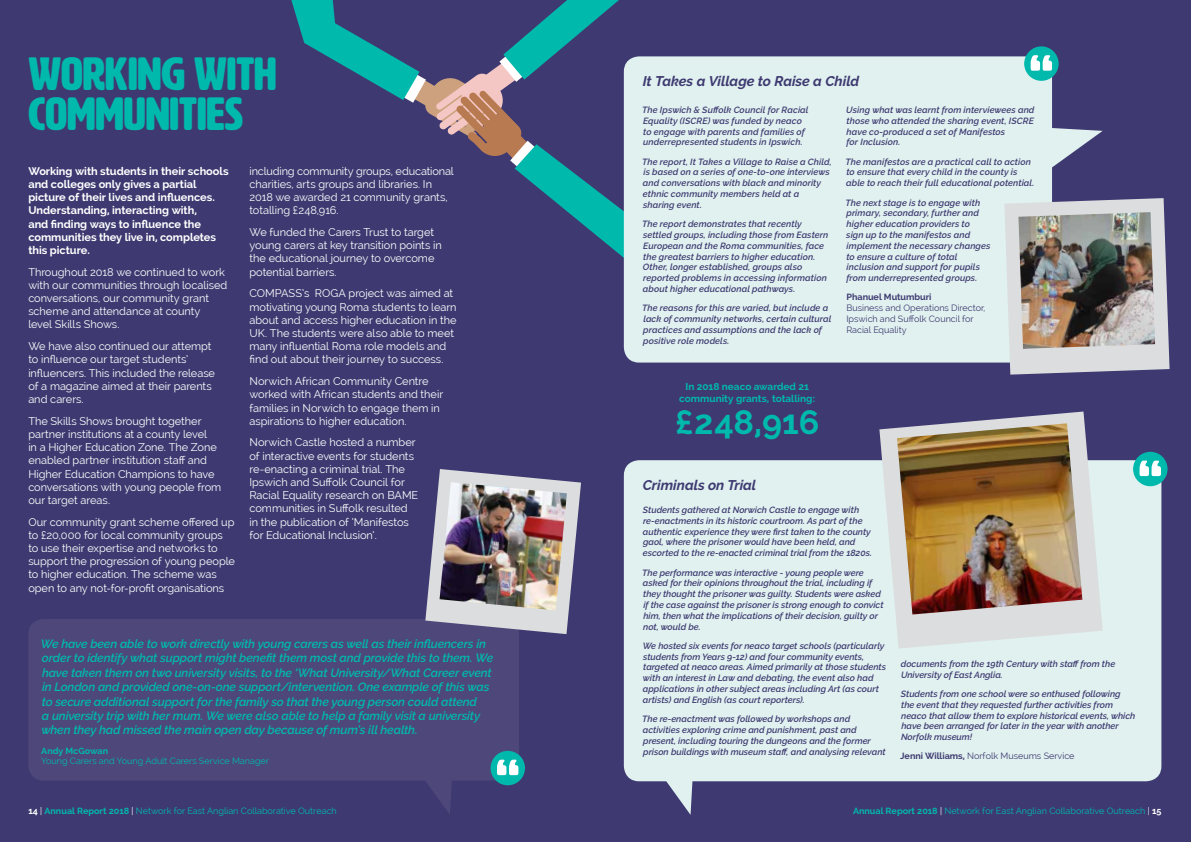
<style>
.page{position:relative;width:1191px;height:842px;background:#3e3a71}
.page>*{position:absolute;margin:0;border:0;box-sizing:border-box;transform-origin:0 0}
.t1{font:46px/40.4px "HWT Artz";color:#00b9ad}
.t2{font:700 34px "Raleway";color:#00b9ad}
.t3{font:italic 700 14px "Raleway";color:#3e3a71}
.t4{font:italic 600 12px/14.4px "Raleway";letter-spacing:-.01em;color:#00b9ad}
.t5{font:11px/13.2px "Raleway";letter-spacing:-.005em;color:#fff}
.t6{font:700 11px/13.2px "Raleway";letter-spacing:-.005em;color:#fff}
.t7{font:700 10px/11.8px "Raleway";color:#00b9ad;text-align:center}
.t8{font:italic 600 9px/10.8px "Raleway";color:#3e3a71}
.t9{font:9px "Raleway";color:#00b9ad}
.t10{font:9px/10.8px "Raleway";color:#3e3a71}
.t11{font:700 9px "Raleway";color:#3e3a71}
.t12{font:700 9px "Raleway";color:#00b9ad}
.s1{font-weight:700;color:#3e3a71}
.s2{color:#3e3a71}
.s3{font-weight:700}
.s4{color:#fff}
.s5{font-weight:700;color:#fff}
</style>
<div class="page">
<div style="left:624px;top:460px;width:537px;height:321px;background:#e0f1ef;border-radius:15px"></div>
<div style="left:28px;top:619px;width:491px;height:162px;background:#4e477a;border-radius:15px"></div>
<div style="left:490px;top:751px;width:35px;height:34px;background:#00b9ad;border-radius:50%"></div>
<svg style="left:497px;top:760px;width:21px;height:15px"></svg>
<svg style="left:426px;top:781px;width:26px;height:33px"></svg>
<div style="left:1133px;top:452px;width:34px;height:34px;background:#00b9ad;border-radius:50%"></div>
<svg style="left:1139px;top:461px;width:22px;height:15px"></svg>
<svg style="left:651px;top:781px;width:42px;height:34px"></svg>
<svg style="left:879px;top:411px;width:223px;height:237px;fill:#dcddde"></svg>
<img style="left:897px;top:423px;width:185px;height:191px">
<svg style="left:1052px;top:128px;width:50px;height:40px"></svg>
<div style="left:624px;top:56px;width:428px;height:307px;background:#e0f1ef;border-radius:15px"></div>
<svg style="left:291px;top:0;width:341px;height:265px"></svg>
<svg style="left:425px;top:469px;width:156px;height:165px"></svg>
<img style="left:439px;top:482px;width:128px;height:128px">
<div style="left:1024px;top:46px;width:34px;height:35px;background:#00b9ad;border-radius:50%"></div>
<svg style="left:1030px;top:55px;width:22px;height:16px"></svg>
<svg style="left:1004px;top:198px;width:165px;height:177px"></svg>
<img style="left:1018px;top:212px;width:137px;height:137px">
<h1 class="t1" style="left:29px;top:54px;width:250px">WORKING WITH<br>COMMUNITIES</h1>
<p class="t6" style="left:28px;top:164px;width:202px">Working with students in their schools and colleges only gives a partial picture of their lives and influences.<br>Understanding, interacting with,<br>and finding ways to influence the communities they live in, completes this picture.</p>
<p class="t5" style="left:28px;top:265px;width:200px">Throughout 2018 we continued to work with our communities through localised conversations, our community grant scheme and attendance at county<br>level Skills Shows.</p>
<p class="t5" style="left:28px;top:340px;width:188px">We have also continued our attempt to influence our target students’ influencers. This included the release of a magazine aimed at their parents and carers.</p>
<p class="t5" style="left:28px;top:414px;width:194px">The Skills Shows brought together partner institutions at a county level<br>in a Higher Education Zone. The Zone enabled partner institution staff and Higher Education Champions to have conversations with young people from our target areas.</p>
<p class="t5" style="left:28px;top:515px;width:208px">Our community grant scheme offered up to £20,000 for local community groups to use their expertise and networks to support the progression of young people to higher education. The scheme was open to any not-for-profit organisations</p>
<p class="t5" style="left:249px;top:164px;width:206px">including community groups, educational charities, arts groups and libraries. In 2018 we awarded 21 community grants, totalling £248,916.</p>
<p class="t5" style="left:249px;top:226px;width:194px">We funded the Carers Trust to target young carers at key transition points in the educational journey to overcome potential barriers.</p>
<p class="t5" style="left:249px;top:287px;width:208px">COMPASS’s ROGA project was aimed at motivating young Roma students to learn about and access higher education in the UK. The students were also able to meet many influential Roma role models and find out about their journey to success.</p>
<p class="t5" style="left:249px;top:375px;width:195px">Norwich African Community Centre worked with African students and their families in Norwich to engage them in aspirations to higher education.</p>
<p class="t5" style="left:249px;top:436px;width:170px">Norwich Castle hosted a number of interactive events for students re-enacting a criminal trial. The<br>Ipswich and Suffolk Council for<br>Racial Equality research on BAME communities in Suffolk resulted in the publication of ‘Manifestos for Educational Inclusion’.</p>
<p class="t4" style="left:41px;top:636px;width:454px">We have been able to work directly with young carers as well as their influencers in order to identify what support might benefit them most and provide this to them. We have taken them on two university visits, to the ‘What University/What Career event in London and provided one-on-one support/intervention. One example of this was to secure additional support for the family so that the young person could attend<br>a university trip with her mum. We were also able to help a family visit a university when they had missed the main open day because of mum’s ill health.</p>
<p class="t12" style="left:41px;top:745px;width:68px">Andy McGowan</p>
<p class="t9" style="left:41px;top:756px;width:229px">Young Carers and Young Adult Carers Service Manager</p>
<p class="t9" style="left:28px;top:805px;width:310px"><span class="s1">14</span> <span class="s2">|</span> <span class="s3">Annual Report 2018</span> <span class="s2">|</span> Network for East Anglian Collaborative Outreach</p>
<h3 class="t3" style="left:643px;top:73px;width:218px">It Takes a Village to Raise a Child</h3>
<p class="t8" style="left:642px;top:104px;width:168px">The Ipswich &amp; Suffolk Council for Racial Equality (ISCRE) was funded by neaco to engage with parents and families of underrepresented students in Ipswich.</p>
<p class="t8" style="left:642px;top:156px;width:191px">The report, It Takes a Village to Raise a Child, is based on a series of one-to-one interviews and conversations with black and minority ethnic community members held at a sharing event.</p>
<p class="t8" style="left:642px;top:219px;width:188px">The report demonstrates that recently settled groups, including those from Eastern European and the Roma communities, face the greatest barriers to higher education.<br>Other, longer established, groups also reported problems in accessing information about higher educational pathways.</p>
<p class="t8" style="left:642px;top:303px;width:191px">The reasons for this are varied, but include a lack of community networks, certain cultural practices and assumptions and the lack of positive role models.</p>
<p class="t7" style="left:679px;top:380px;width:138px">In 2018 neaco awarded 21 community grants, totalling:</p>
<h2 class="t2" style="left:675px;top:403px;width:146px">£248,916</h2>
<p class="t8" style="left:846px;top:104px;width:190px">Using what was learnt from interviewees and those who attended the sharing event, ISCRE have co-produced a set of Manifestos<br>for Inclusion.</p>
<p class="t8" style="left:845px;top:156px;width:190px">The manifestos are a practical call to action to ensure that every child in the county is able to reach their full educational potential.</p>
<p class="t8" style="left:845px;top:197px;width:146px">The next stage is to engage with primary, secondary, further and higher education providers to<br>sign up to the manifestos and implement the necessary changes to ensure a culture of total inclusion and support for pupils from underrepresented groups.</p>
<p class="t11" style="left:846px;top:292px;width:86px">Phanuel Mutumburi</p>
<p class="t10" style="left:846px;top:303px;width:141px">Business and Operations Director,<br>Ipswich and Suffolk Council for<br>Racial Equality</p>
<h3 class="t3" style="left:643px;top:477px;width:115px">Criminals on Trial</h3>
<p class="t8" style="left:643px;top:504px;width:230px">Students gathered at Norwich Castle to engage with re-enactments in its historic courtroom. As part of the authentic experience they were first taken to the county gaol, where the prisoner would have been held, and escorted to the re-enacted criminal trial from the 1820s.</p>
<p class="t8" style="left:642px;top:567px;width:243px">The performance was interactive - young people were asked for their opinions throughout the trial, including if they thought the prisoner was guilty. Students were asked if the case against the prisoner is strong enough to convict him, then what the implications of their decision, guilty or not, would be.</p>
<p class="t8" style="left:643px;top:640px;width:245px">We hosted six events for neaco target schools (particularly students from Years 9-12) and four community events, targeted at neaco areas. Aimed primarily at those students with an interest in Law and debating, the event also had applications in other subject areas including Art (as court artists) and English (as court reporters).</p>
<p class="t8" style="left:642px;top:714px;width:245px">The re-enactment was followed by workshops and activities exploring crime and punishment, past and present, including touring the dungeons and the former prison buildings with museum staff, and analysing relevant</p>
<p class="t8" style="left:901px;top:658px;width:216px">documents from the 19th Century with staff from the<br>University of East Anglia.</p>
<p class="t8" style="left:901px;top:688px;width:236px">Students from one school were so enthused following the event that they requested further activities from neaco that allow them to explore historical events, which have been arranged for later in the year with another Norfolk museum!</p>
<p class="t10" style="left:900px;top:751px;width:176px"><span class="s3">Jenni Williams,</span> Norfolk Museums Service</p>
<p class="t9" style="left:853px;top:805px;width:310px"><span class="s3">Annual Report 2018</span> <span class="s4">|</span> Network for East Anglian Collaborative Outreach <span class="s4">|</span> <span class="s5">15</span></p>
</div>
